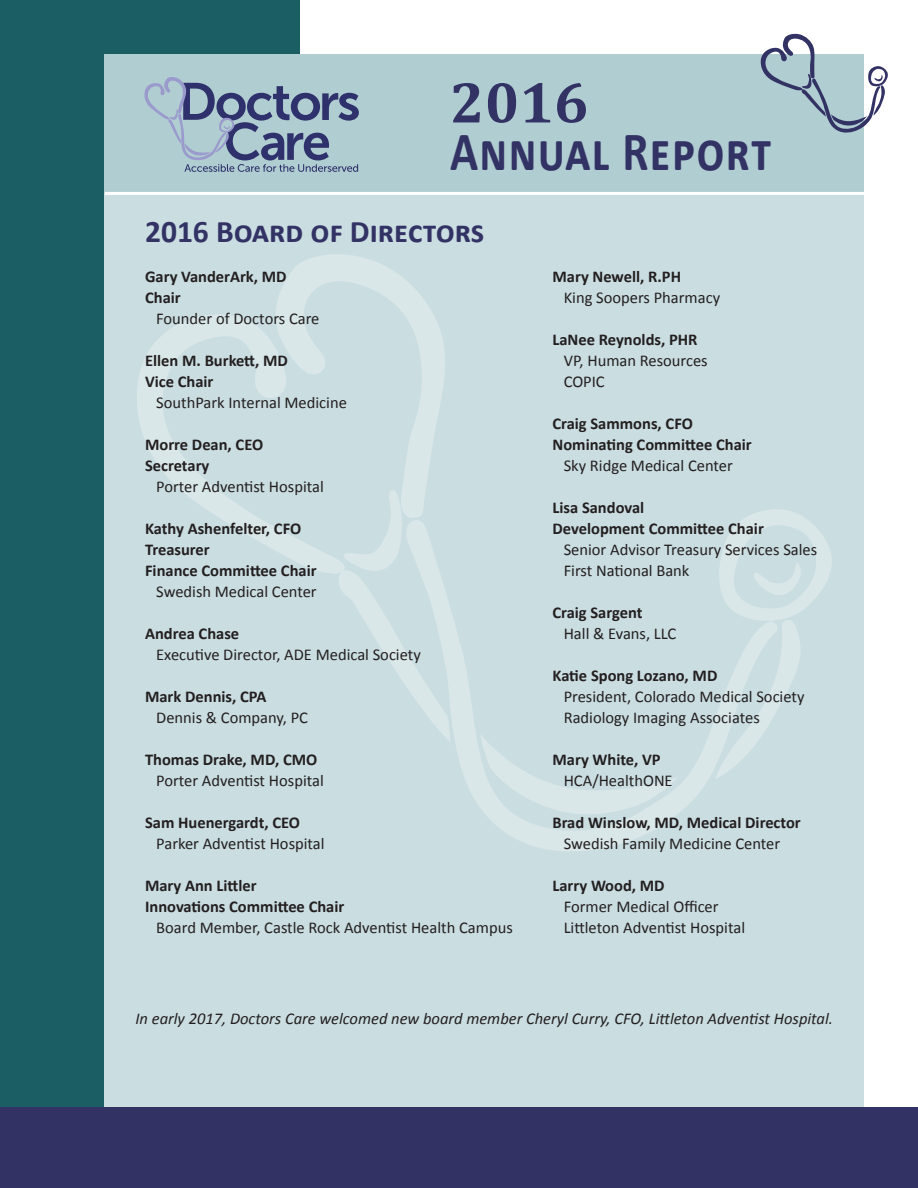
<style>
.page{position:relative;width:918px;height:1188px;background:#fff}
.page>*{position:absolute;margin:0;border:0;box-sizing:border-box;transform-origin:0 0}
.t1{font:700 58.5px "Cambria";color:#323265}
.t2{font:700 55.8px "Calibri";letter-spacing:.03em;color:#323265;scale:.83 1}
.t3{font:700 31.5px "Calibri";color:#323265}
.Text{font:16.5px/21px "Calibri";color:#231f20}
.Text-2{font:700 16.5px "Calibri";color:#231f20}
.Text-3{font:italic 16.5px "Calibri";color:#231f20}
</style>
<div class="page">
<div style="left:0;top:1px;width:299px;height:1122px;background:#1b5f64"></div>
<div style="left:105px;top:55px;width:759px;height:1052px;background:#cadde1"></div>
<svg style="left:276px;top:254px;width:169px;height:236px"></svg>
<svg style="left:451px;top:613px;width:264px;height:238px"></svg>
<svg style="left:339px;top:490px;width:112px;height:251px"></svg>
<svg style="left:137px;top:308px;width:218px;height:266px"></svg>
<svg style="left:715px;top:509px;width:117px;height:269px"></svg>
<div style="left:105px;top:55px;width:759px;height:139px;background:#b0cdd1"></div>
<svg style="left:760px;top:33px;width:128px;height:100px"></svg>
<div style="left:0;top:1107px;width:918px;height:81px;background:#323265"></div>
<hr style="left:105px;top:192px;width:773px;height:3px;background:#fff">
<svg style="left:144px;top:77px;width:215px;height:95px"></svg>
<p class="t1" style="left:450px;top:61px;width:140px">2016</p>
<p class="t2" style="left:450px;top:112px;width:389px">Annual Report</p>
<p class="t3" style="left:145px;top:210px;width:341px">2016 Board of Directors</p>
<p class="Text-2" style="left:145px;top:265px;width:143px">Gary VanderArk, MD</p>
<p class="Text-2" style="left:145px;top:286px;width:37px">Chair</p>
<p class="Text" style="left:156px;top:308px;width:165px">Founder of Doctors Care</p>
<p class="Text-2" style="left:145px;top:349px;width:144px">Ellen M. Burkett, MD</p>
<p class="Text-2" style="left:145px;top:370px;width:70px">Vice Chair</p>
<p class="Text" style="left:156px;top:392px;width:192px">SouthPark Internal Medicine</p>
<p class="Text-2" style="left:145px;top:433px;width:120px">Morre Dean, CEO</p>
<p class="Text-2" style="left:145px;top:454px;width:66px">Secretary</p>
<p class="Text" style="left:156px;top:476px;width:169px">Porter Adventist Hospital</p>
<p class="Text-2" style="left:145px;top:517px;width:158px">Kathy Ashenfelter, CFO</p>
<p class="Text-2" style="left:145px;top:538px;width:66px">Treasurer</p>
<p class="Text-2" style="left:145px;top:559px;width:173px">Finance Committee Chair</p>
<p class="Text" style="left:156px;top:581px;width:162px">Swedish Medical Center</p>
<p class="Text-2" style="left:145px;top:622px;width:96px">Andrea Chase</p>
<p class="Text" style="left:156px;top:644px;width:266px">Executive Director, ADE Medical Society</p>
<p class="Text-2" style="left:145px;top:685px;width:123px">Mark Dennis, CPA</p>
<p class="Text" style="left:156px;top:707px;width:153px">Dennis &amp; Company, PC</p>
<p class="Text-2" style="left:145px;top:748px;width:174px">Thomas Drake, MD, CMO</p>
<p class="Text" style="left:156px;top:770px;width:169px">Porter Adventist Hospital</p>
<p class="Text-2" style="left:145px;top:811px;width:157px">Sam Huenergardt, CEO</p>
<p class="Text" style="left:156px;top:833px;width:170px">Parker Adventist Hospital</p>
<p class="Text-2" style="left:145px;top:874px;width:113px">Mary Ann Littler</p>
<p class="Text-2" style="left:145px;top:895px;width:201px">Innovations Committee Chair</p>
<p class="Text" style="left:156px;top:917px;width:358px">Board Member, Castle Rock Adventist Health Campus</p>
<p class="Text-2" style="left:553px;top:265px;width:130px">Mary Newell, R.PH</p>
<p class="Text" style="left:564px;top:287px;width:158px">King Soopers Pharmacy</p>
<p class="Text-2" style="left:553px;top:328px;width:147px">LaNee Reynolds, PHR</p>
<p class="Text" style="left:564px;top:350px;width:145px">VP, Human Resources</p>
<p class="Text" style="left:564px;top:371px;width:43px">COPIC</p>
<p class="Text-2" style="left:553px;top:412px;width:142px">Craig Sammons, CFO</p>
<p class="Text-2" style="left:553px;top:433px;width:201px">Nominating Committee Chair</p>
<p class="Text" style="left:564px;top:455px;width:171px">Sky Ridge Medical Center</p>
<p class="Text-2" style="left:553px;top:496px;width:93px">Lisa Sandoval</p>
<p class="Text-2" style="left:553px;top:517px;width:213px">Development Committee Chair</p>
<p class="Text" style="left:564px;top:539px;width:255px">Senior Advisor Treasury Services Sales</p>
<p class="Text" style="left:564px;top:560px;width:127px">First National Bank</p>
<p class="Text-2" style="left:553px;top:601px;width:91px">Craig Sargent</p>
<p class="Text" style="left:564px;top:623px;width:114px">Hall &amp; Evans, LLC</p>
<p class="Text-2" style="left:553px;top:664px;width:166px">Katie Spong Lozano, MD</p>
<p class="Text" style="left:564px;top:686px;width:242px">President, Colorado Medical Society<br>Radiology Imaging Associates</p>
<p class="Text-2" style="left:553px;top:748px;width:110px">Mary White, VP</p>
<p class="Text" style="left:564px;top:770px;width:110px">HCA/HealthONE</p>
<p class="Text-2" style="left:553px;top:811px;width:250px">Brad Winslow, MD, Medical Director</p>
<p class="Text" style="left:564px;top:833px;width:218px">Swedish Family Medicine Center</p>
<p class="Text-2" style="left:553px;top:874px;width:114px">Larry Wood, MD</p>
<p class="Text" style="left:564px;top:896px;width:156px">Former Medical Officer</p>
<p class="Text" style="left:564px;top:917px;width:183px">Littleton Adventist Hospital</p>
<p class="Text-3" style="left:135px;top:1007px;width:699px">In early 2017, Doctors Care welcomed new board member Cheryl Curry, CFO, Littleton Adventist Hospital.</p>
</div>
